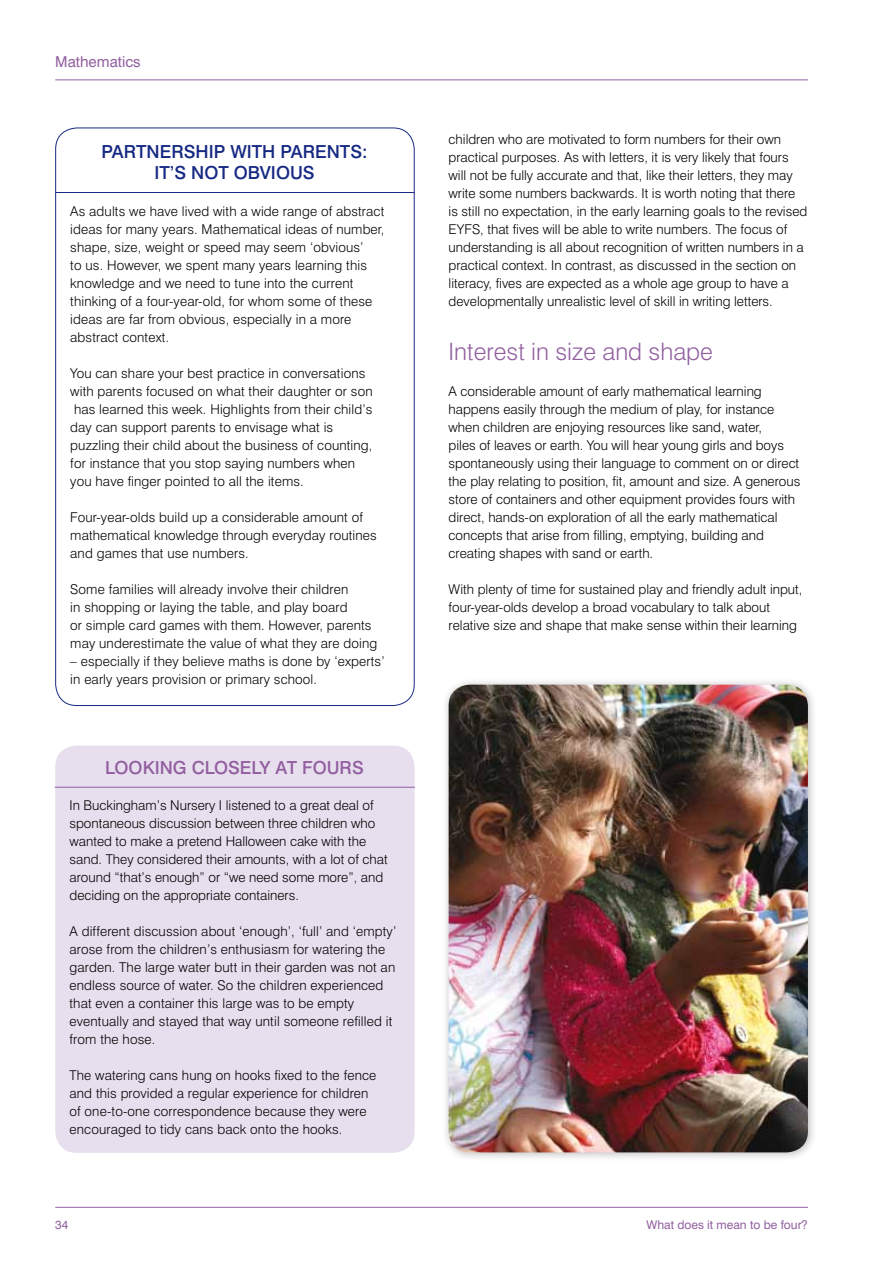
<style>
.page{position:relative;width:893px;height:1263px;background:#fff}
.page>*{position:absolute;margin:0;border:0;box-sizing:border-box;transform-origin:0 0}
.t1{font:300 24px "Swiss 721 BT";color:#9260a0}
.t2{font:500 18px/21.6px "Swiss 721 BT";color:#162983;text-align:center}
.t3{font:500 18px "Swiss 721 BT";color:#9260a0}
.t4{font:15px "Swiss 721 BT";color:#9260a0}
.t5{font:300 13.5px/18px "Swiss 721 BT";color:#000}
.t6{font:12px "Swiss 721 BT";color:#9260a0}
</style>
<div class="page">
<hr style="left:55px;top:1207px;width:753px;height:1px;background:#9260a0">
<hr style="left:55px;top:79px;width:753px;height:1px;background:#9260a0">
<hr style="left:55px;top:192px;width:359px;height:1px;background:#162983">
<div style="left:441px;top:677px;width:376px;height:485px;background:#000;opacity:.25"></div>
<img style="left:449px;top:685px;width:359px;height:467px">
<div style="left:55px;top:746px;width:360px;height:407px;background:#e8dfee;border-radius:21px"></div>
<hr style="left:55px;top:787px;width:360px;height:1px;background:#9260a0">
<p class="t4" style="left:55px;top:52px;width:87px">Mathematics</p>
<h2 class="t2" style="left:101px;top:140px;width:268px">PARTNERSHIP WITH PARENTS:<br>IT’S NOT OBVIOUS</h2>
<p class="t5" style="left:70px;top:202px;width:316px">As adults we have lived with a wide range of abstract ideas for many years. Mathematical ideas of number, shape, size, weight or speed may seem ‘obvious’<br>to us. However, we spent many years learning this knowledge and we need to tune into the current thinking of a four-year-old, for whom some of these ideas are far from obvious, especially in a more abstract context.</p>
<p class="t5" style="left:70px;top:364px;width:304px">You can share your best practice in conversations with parents focused on what their daughter or son has learned this week. Highlights from their child’s day can support parents to envisage what is puzzling their child about the business of counting, for instance that you stop saying numbers when you have finger pointed to all the items.</p>
<p class="t5" style="left:70px;top:508px;width:308px">Four-year-olds build up a considerable amount of mathematical knowledge through everyday routines and games that use numbers.</p>
<p class="t5" style="left:70px;top:580px;width:309px">Some families will already involve their children<br>in shopping or laying the table, and play board<br>or simple card games with them. However, parents may underestimate the value of what they are doing</p>
<p class="t5" style="left:70px;top:652px;width:316px">– especially if they believe maths is done by ‘experts’ in early years provision or primary school.</p>
<h2 class="t3" style="left:105px;top:757px;width:99px">LOOKING CLOSELY</h2>
<h2 class="t3" style="left:275px;top:757px;width:90px">AT FOURS</h2>
<p class="t5" style="left:70px;top:796px;width:320px">In Buckingham’s Nursery I listened to a great deal of spontaneous discussion between three children who wanted to make a pretend Halloween cake with the sand. They considered their amounts, with a lot of chat around “that’s enough” or “we need some more”, and deciding on the appropriate containers.</p>
<p class="t5" style="left:70px;top:922px;width:328px">A different discussion about ‘enough’, ‘full’ and ‘empty’ arose from the children’s enthusiasm for watering the garden. The large water butt in their garden was not an endless source of water. So the children experienced that even a container this large was to be empty eventually and stayed that way until someone refilled it from the hose.</p>
<p class="t5" style="left:70px;top:1066px;width:308px">The watering cans hung on hooks fixed to the fence and this provided a regular experience for children of one-to-one correspondence because they were encouraged to tidy cans back onto the hooks.</p>
<p class="t5" style="left:449px;top:130px;width:360px">children who are motivated to form numbers for their own practical purposes. As with letters, it is very likely that fours will not be fully accurate and that, like their letters, they may write some numbers backwards. It is worth noting that there is still no expectation, in the early learning goals to the revised EYFS, that fives will be able to write numbers. The focus of understanding is all about recognition of written numbers in a practical context. In contrast, as discussed in the section on literacy, fives are expected as a whole age group to have a developmentally unrealistic level of skill in writing letters.</p>
<h1 class="t1" style="left:449px;top:337px;width:266px">Interest in size and shape</h1>
<p class="t5" style="left:449px;top:382px;width:353px">A considerable amount of early mathematical learning happens easily through the medium of play, for instance when children are enjoying resources like sand, water,<br>piles of leaves or earth. You will hear young girls and boys spontaneously using their language to comment on or direct the play relating to position, fit, amount and size. A generous store of containers and other equipment provides fours with direct, hands-on exploration of all the early mathematical concepts that arise from filling, emptying, building and creating shapes with sand or earth.</p>
<p class="t5" style="left:449px;top:580px;width:355px">With plenty of time for sustained play and friendly adult input, four-year-olds develop a broad vocabulary to talk about relative size and shape that make sense within their learning</p>
<p class="t6" style="left:55px;top:1217px;width:15px">34</p>
<p class="t6" style="left:646px;top:1217px;width:163px">What does it mean to be four?</p>
</div>
